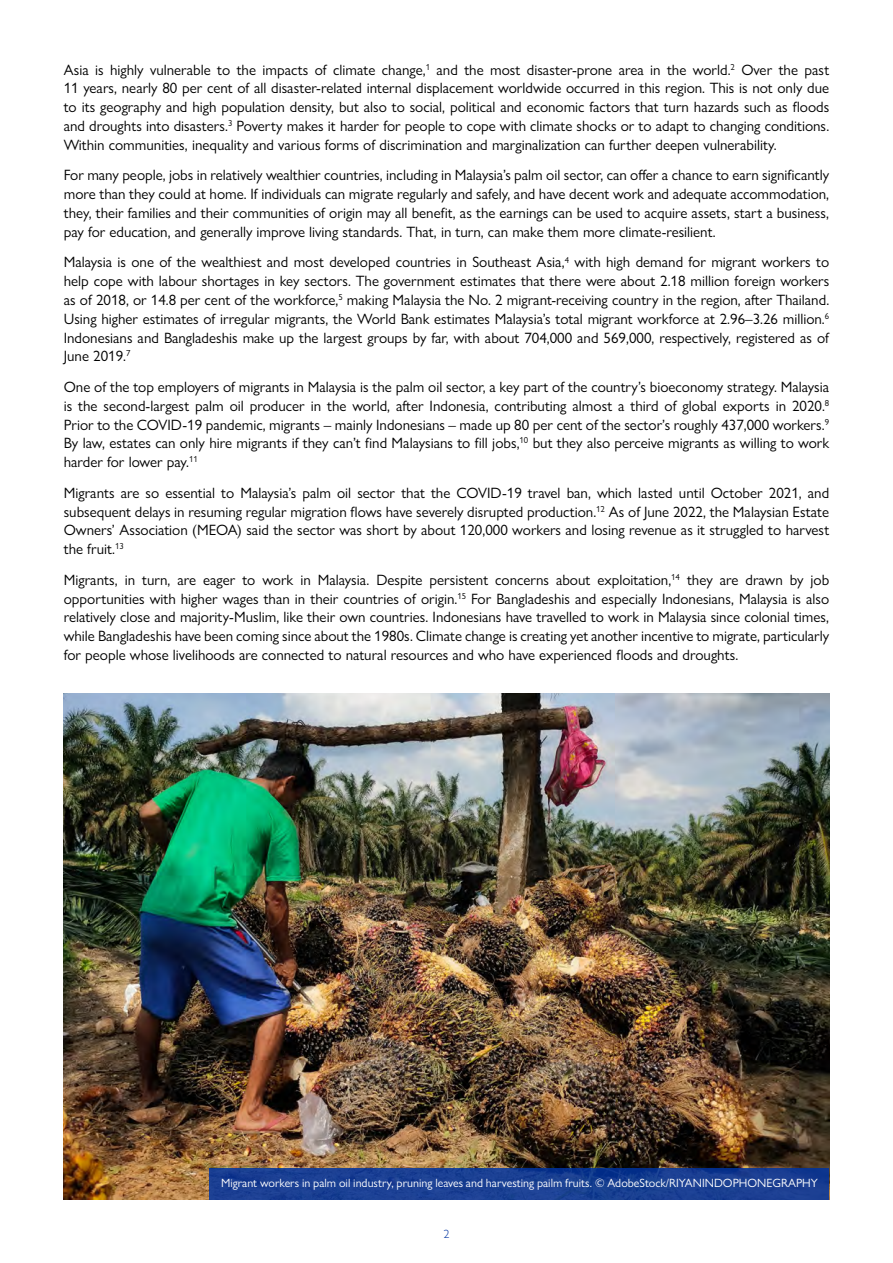
<style>
.page{position:relative;width:893px;height:1263px;background:#fff}
.page>*{position:absolute;margin:0;border:0;box-sizing:border-box;transform-origin:0 0}
.t1{font:15px/18.8px "Gill Sans Nova";color:#000;text-align:justify}
.t2{font:12px "Gill Sans Nova";color:#fff}
.t3{font:300 12px "Gill Sans Nova";color:#0033a0}
</style>
<div class="page">
<img style="left:64px;top:693px;width:765px;height:506px">
<svg style="left:210px;top:1168px;width:619px;height:31px;background:#183e92"></svg>
<p class="t1" style="left:64px;top:60px;width:767px">Asia is highly vulnerable to the impacts of climate change,<sup>1</sup> and the most disaster-prone area in the world.<sup>2</sup> Over the past 11 years, nearly 80 per cent of all disaster-related internal displacement worldwide occurred in this region. This is not only due to its geography and high population density, but also to social, political and economic factors that turn hazards such as floods and droughts into disasters.<sup>3</sup> Poverty makes it harder for people to cope with climate shocks or to adapt to changing conditions.<br>Within communities, inequality and various forms of discrimination and marginalization can further deepen vulnerability.</p>
<p class="t1" style="left:64px;top:166px;width:767px">For many people, jobs in relatively wealthier countries, including in Malaysia’s palm oil sector, can offer a chance to earn significantly more than they could at home. If individuals can migrate regularly and safely, and have decent work and adequate accommodation, they, their families and their communities of origin may all benefit, as the earnings can be used to acquire assets, start a business, pay for education, and generally improve living standards. That, in turn, can make them more climate-resilient.</p>
<p class="t1" style="left:64px;top:253px;width:767px">Malaysia is one of the wealthiest and most developed countries in Southeast Asia,<sup>4</sup> with high demand for migrant workers to help cope with labour shortages in key sectors. The government estimates that there were about 2.18 million foreign workers as of 2018, or 14.8 per cent of the workforce,<sup>5</sup> making Malaysia the No. 2 migrant-receiving country in the region, after Thailand.<br>Using higher estimates of irregular migrants, the World Bank estimates Malaysia’s total migrant workforce at 2.96–3.26 million.<sup>6<br></sup>Indonesians and Bangladeshis make up the largest groups by far, with about 704,000 and 569,000, respectively, registered as of June 2019.<sup>7</sup></p>
<p class="t1" style="left:64px;top:377px;width:767px">One of the top employers of migrants in Malaysia is the palm oil sector, a key part of the country’s bioeconomy strategy. Malaysia is the second-largest palm oil producer in the world, after Indonesia, contributing almost a third of global exports in 2020.<sup>8<br></sup>Prior to the COVID-19 pandemic, migrants – mainly Indonesians – made up 80 per cent of the sector’s roughly 437,000 workers.<sup>9<br></sup>By law, estates can only hire migrants if they can’t find Malaysians to fill jobs,<sup>10</sup> but they also perceive migrants as willing to work harder for lower pay.<sup>11</sup></p>
<p class="t1" style="left:64px;top:483px;width:767px">Migrants are so essential to Malaysia’s palm oil sector that the COVID-19 travel ban, which lasted until October 2021, and subsequent delays in resuming regular migration flows have severely disrupted production.<sup>12</sup> As of June 2022, the Malaysian Estate Owners’ Association (MEOA) said the sector was short by about 120,000 workers and losing revenue as it struggled to harvest the fruit.<sup>13</sup></p>
<p class="t1" style="left:64px;top:570px;width:767px">Migrants, in turn, are eager to work in Malaysia. Despite persistent concerns about exploitation,<sup>14</sup> they are drawn by job opportunities with higher wages than in their countries of origin.<sup>15</sup> For Bangladeshis and especially Indonesians, Malaysia is also relatively close and majority-Muslim, like their own countries. Indonesians have travelled to work in Malaysia since colonial times, while Bangladeshis have been coming since about the 1980s. Climate change is creating yet another incentive to migrate, particularly for people whose livelihoods are connected to natural resources and who have experienced floods and droughts.</p>
<p class="t2" style="left:221px;top:1176px;width:598px">Migrant workers in palm oil industry, pruning leaves and harvesting pailm fruits. © AdobeStock/RIYANINDOPHONEGRAPHY</p>
<p class="t3" style="left:443px;top:1226px;width:7px">2</p>
</div>
